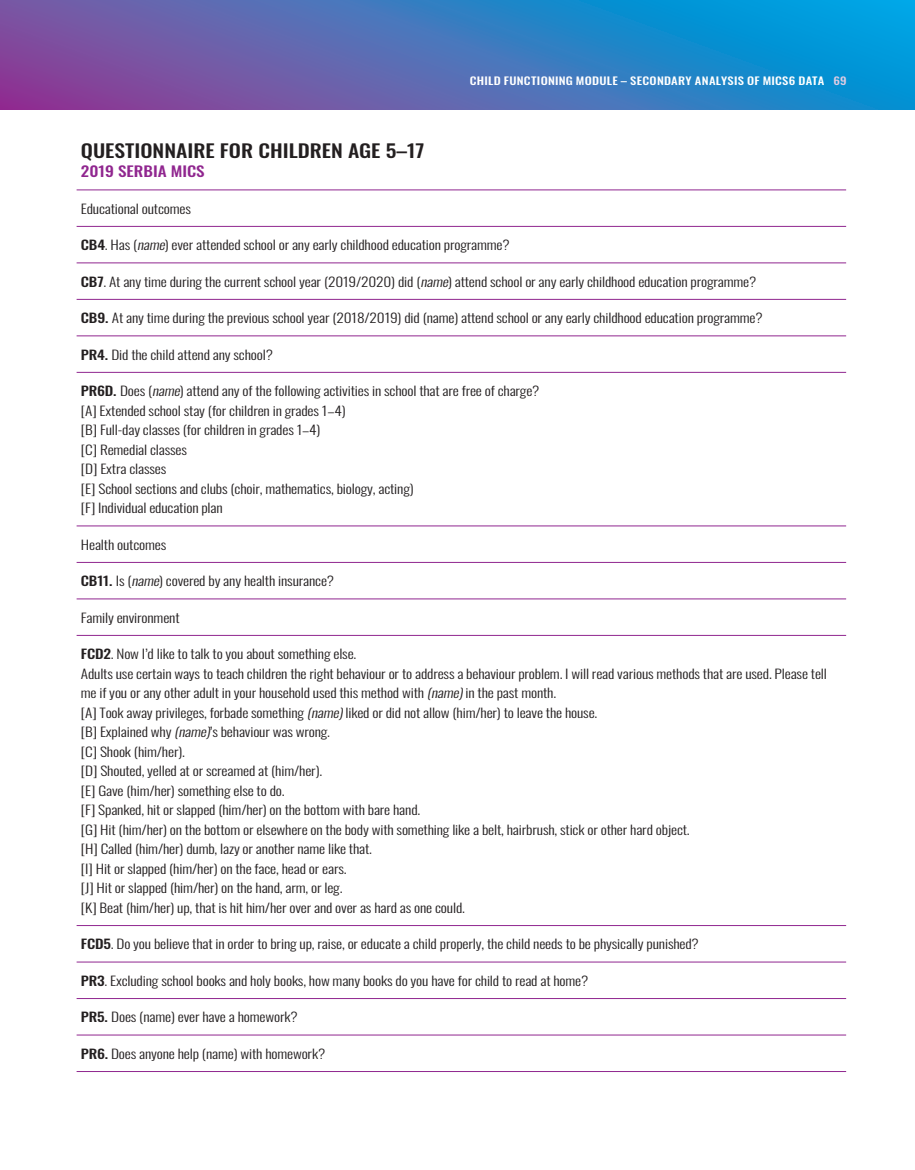
<style>
.page{position:relative;width:915px;height:1170px;background:#fff}
.page>*{position:absolute;margin:0;border:0;box-sizing:border-box;transform-origin:0 0}
.Podnaslov{font:500 18px "Oswald";color:#231f20;scale:1.2 1}
.treci{font:500 14.25px "Oswald";color:#90268f;scale:1.2 1}
.Tabela{font:300 12.75px/19.5px "Oswald";letter-spacing:-.01em;color:#231f20;scale:1.2 1}
.t1{font:500 10.5px "Oswald";letter-spacing:.02em;color:#fff;scale:1.2 1}
.s1{color:#dfcce3}
.s2{font-weight:500}
.s3{font-style:italic}
</style>
<div class="page">
<svg style="left:0;top:0;width:914px;height:110px;background:#4473ba"></svg>
<hr style="left:77px;top:226px;width:768px;height:1px;background:#90268f">
<hr style="left:77px;top:262px;width:768px;height:1px;background:#90268f">
<hr style="left:77px;top:299px;width:768px;height:1px;background:#90268f">
<hr style="left:77px;top:335px;width:768px;height:1px;background:#90268f">
<hr style="left:77px;top:372px;width:768px;height:1px;background:#90268f">
<hr style="left:77px;top:525px;width:768px;height:1px;background:#90268f">
<hr style="left:77px;top:562px;width:768px;height:1px;background:#90268f">
<hr style="left:77px;top:598px;width:768px;height:1px;background:#90268f">
<hr style="left:77px;top:635px;width:768px;height:1px;background:#90268f">
<hr style="left:77px;top:925px;width:768px;height:1px;background:#90268f">
<hr style="left:77px;top:961px;width:768px;height:1px;background:#90268f">
<hr style="left:77px;top:998px;width:768px;height:1px;background:#90268f">
<hr style="left:77px;top:1034px;width:768px;height:1px;background:#90268f">
<hr style="left:77px;top:1071px;width:768px;height:1px;background:#90268f">
<hr style="left:77px;top:189px;width:768px;height:1px;background:#90268f">
<p class="t1" style="left:469px;top:71px;width:315px">CHILD FUNCTIONING MODULE – SECONDARY ANALYSIS OF MICS6 DATA <span class="s1">69</span></p>
<p class="Podnaslov" style="left:81px;top:134px;width:288px">QUESTIONNAIRE FOR CHILDREN AGE 5–17</p>
<p class="treci" style="left:81px;top:159px;width:105px">2019 SERBIA MICS</p>
<p class="Tabela" style="left:81px;top:197px;width:93px">Educational outcomes</p>
<p class="Tabela" style="left:81px;top:234px;width:359px"><span class="s2">CB4</span>. Has (<span class="s3">name</span>) ever attended school or any early childhood education programme?</p>
<p class="Tabela" style="left:81px;top:270px;width:564px"><span class="s2">CB7</span>. At any time during the current school year (2019/2020) did (<span class="s3">name</span>) attend school or any early childhood education programme?</p>
<p class="Tabela" style="left:81px;top:307px;width:569px"><span class="s2">CB9.</span> At any time during the previous school year (2018/2019) did (name) attend school or any early childhood education programme?</p>
<p class="Tabela" style="left:81px;top:343px;width:161px"><span class="s2">PR4.</span> Did the child attend any school?</p>
<p class="Tabela" style="left:81px;top:380px;width:383px"><span class="s2">PR6D.</span> Does (<span class="s3">name</span>) attend any of the following activities in school that are free of charge?</p>
<p class="Tabela" style="left:81px;top:399px;width:222px">[A] Extended school stay (for children in grades 1–4)</p>
<p class="Tabela" style="left:81px;top:419px;width:201px">[B] Full-day classes (for children in grades 1–4)</p>
<p class="Tabela" style="left:81px;top:438px;width:90px">[C] Remedial classes</p>
<p class="Tabela" style="left:81px;top:458px;width:73px">[D] Extra classes</p>
<p class="Tabela" style="left:81px;top:477px;width:279px">[E] School sections and clubs (choir, mathematics, biology, acting)</p>
<p class="Tabela" style="left:81px;top:497px;width:120px">[F] Individual education plan</p>
<p class="Tabela" style="left:81px;top:533px;width:73px">Health outcomes</p>
<p class="Tabela" style="left:81px;top:570px;width:212px"><span class="s2">CB11.</span> Is (<span class="s3">name</span>) covered by any health insurance?</p>
<p class="Tabela" style="left:81px;top:606px;width:84px">Family environment</p>
<p class="Tabela" style="left:81px;top:643px;width:231px"><span class="s2">FCD2</span>. Now I’d like to talk to you about something else.</p>
<p class="Tabela" style="left:81px;top:662px;width:623px">Adults use certain ways to teach children the right behaviour or to address a behaviour problem. I will read various methods that are used. Please tell me if you or any other adult in your household used this method with <span class="s3">(name)</span>in the past month.</p>
<p class="Tabela" style="left:81px;top:701px;width:432px">[A] Took away privileges, forbade something <span class="s3">(name)</span>liked or did not allow (him/her) to leave the house.</p>
<p class="Tabela" style="left:81px;top:721px;width:209px">[B] Explained why <span class="s3">(name)</span>’s behaviour was wrong.</p>
<p class="Tabela" style="left:81px;top:740px;width:88px">[C] Shook (him/her).</p>
<p class="Tabela" style="left:81px;top:760px;width:202px">[D] Shouted, yelled at or screamed at (him/her).</p>
<p class="Tabela" style="left:81px;top:779px;width:171px">[E] Gave (him/her) something else to do.</p>
<p class="Tabela" style="left:81px;top:799px;width:284px">[F] Spanked, hit or slapped (him/her) on the bottom with bare hand.</p>
<p class="Tabela" style="left:81px;top:818px;width:508px">[G] Hit (him/her) on the bottom or elsewhere on the body with something like a belt, hairbrush, stick or other hard object.</p>
<p class="Tabela" style="left:81px;top:838px;width:244px">[H] Called (him/her) dumb, lazy or another name like that.</p>
<p class="Tabela" style="left:81px;top:857px;width:223px">[I] Hit or slapped (him/her) on the face, head or ears.</p>
<p class="Tabela" style="left:81px;top:877px;width:219px">[J] Hit or slapped (him/her) on the hand, arm, or leg.</p>
<p class="Tabela" style="left:81px;top:896px;width:321px">[K] Beat (him/her) up, that is hit him/her over and over as hard as one could.</p>
<p class="Tabela" style="left:81px;top:933px;width:516px"><span class="s2">FCD5</span>. Do you believe that in order to bring up, raise, or educate a child properly, the child needs to be physically punished?</p>
<p class="Tabela" style="left:81px;top:969px;width:424px"><span class="s2">PR3</span>. Excluding school books and holy books, how many books do you have for child to read at home?</p>
<p class="Tabela" style="left:81px;top:1005px;width:182px"><span class="s2">PR5.</span> Does (name) ever have a homework?</p>
<p class="Tabela" style="left:81px;top:1042px;width:205px"><span class="s2">PR6.</span> Does anyone help (name) with homework?</p>
</div>
